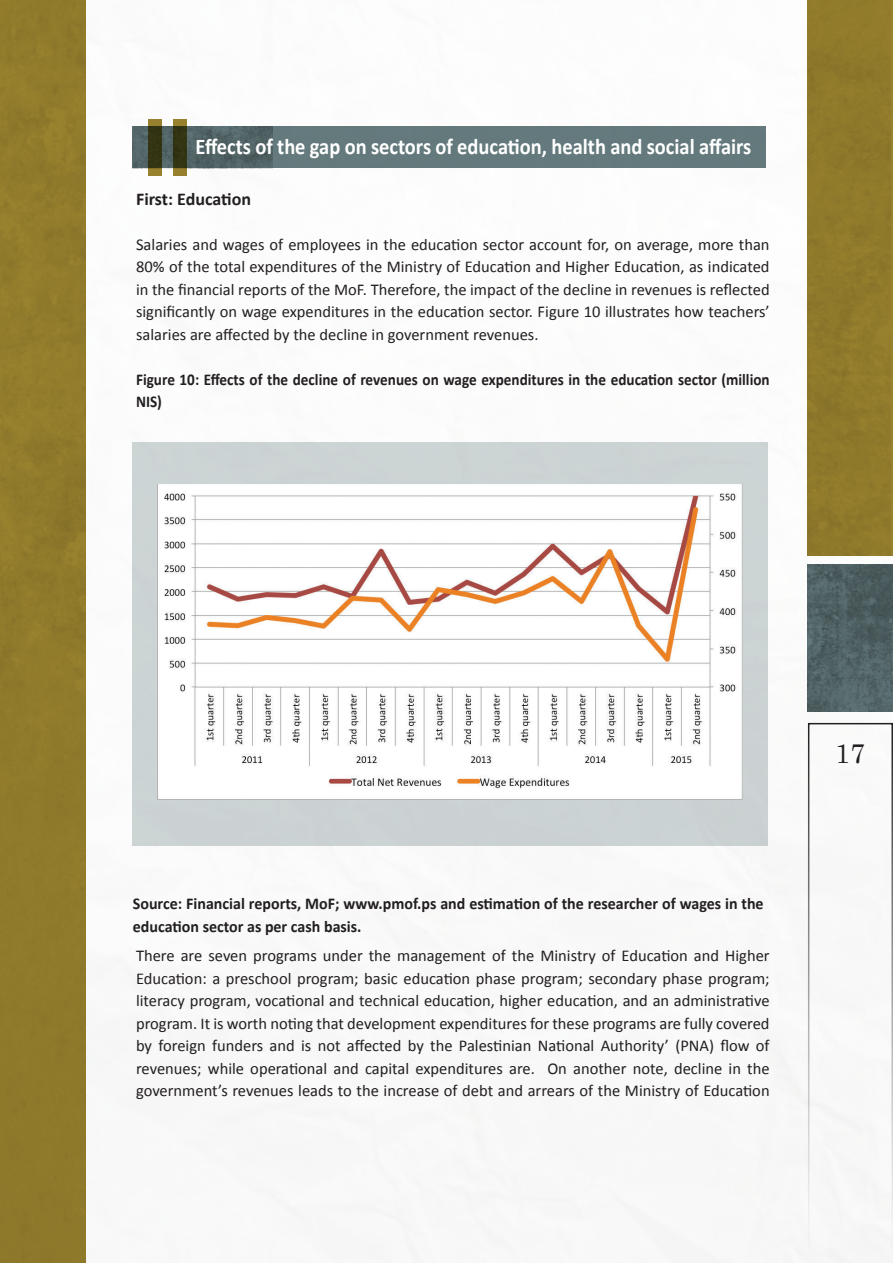
<style>
.page{position:relative;width:893px;height:1263px;background:#fff}
.page>*{position:absolute;margin:0;border:0;box-sizing:border-box;transform-origin:0 0}
.t1{font:27px "Century";color:#231f20}
.t2{font:700 22.5px "Calibri";color:#fff;scale:.91 1}
.t3{font:700 18px "Calibri";letter-spacing:-.005em;color:#231f20}
.t4{font:16.5px/22.5px "Calibri";color:#231f20;text-align:justify}
.t5{font:700 16.5px/22.5px "Calibri";color:#231f20}
.t6{font:700 16.5px/22.5px "Calibri";color:#231f20;scale:.92 1}
</style>
<div class="page">
<div style="left:808px;top:0;width:85px;height:556px;background:#8f792b"></div>
<svg style="left:808px;top:723px;width:85px;height:540px"></svg>
<img style="left:808px;top:564px;width:85px;height:148px">
<div style="left:1px;top:0;width:84px;height:1263px;background:#8f7a2b"></div>
<hr style="left:0;top:0;width:1px;height:1263px;background:#9a832f">
<div style="left:133px;top:442px;width:635px;height:404px;background:#ccd3d4"></div>
<img style="left:158px;top:485px;width:585px;height:315px">
<div style="left:132px;top:126px;width:633px;height:42px;background:#657b7e"></div>
<img style="left:132px;top:126px;width:140px;height:42px">
<svg style="left:148px;top:119px;width:14px;height:57px"></svg>
<svg style="left:173px;top:119px;width:14px;height:57px"></svg>
<h2 class="t2" style="left:196px;top:133px;width:612px">Effects of the gap on sectors of education, health and social affairs</h2>
<p class="t3" style="left:136px;top:187px;width:116px">First: Education</p>
<p class="t4" style="left:136px;top:233px;width:635px">Salaries and wages of employees in the education sector account for, on average, more than 80% of the total expenditures of the Ministry of Education and Higher Education, as indicated in the financial reports of the MoF. Therefore, the impact of the decline in revenues is reflected significantly on wage expenditures in the education sector. Figure 10 illustrates how teachers’ salaries are affected by the decline in government revenues.</p>
<p class="t6" style="left:136px;top:368px;width:690px">Figure 10: Effects of the decline of revenues on wage expenditures in the education sector (million<br>NIS)</p>
<p class="t5" style="left:133px;top:892px;width:632px">Source: Financial reports, MoF; www.pmof.ps and estimation of the researcher of wages in the education sector as per cash basis.</p>
<p class="t4" style="left:136px;top:945px;width:635px">There are seven programs under the management of the Ministry of Education and Higher Education: a preschool program; basic education phase program; secondary phase program; literacy program, vocational and technical education, higher education, and an administrative program. It is worth noting that development expenditures for these programs are fully covered by foreign funders and is not affected by the Palestinian National Authority’ (PNA) flow of revenues; while operational and capital expenditures are. On another note, decline in the government’s revenues leads to the increase of debt and arrears of the Ministry of Education</p>
<h1 class="t1" style="left:835px;top:731px;width:32px">17</h1>
</div>
